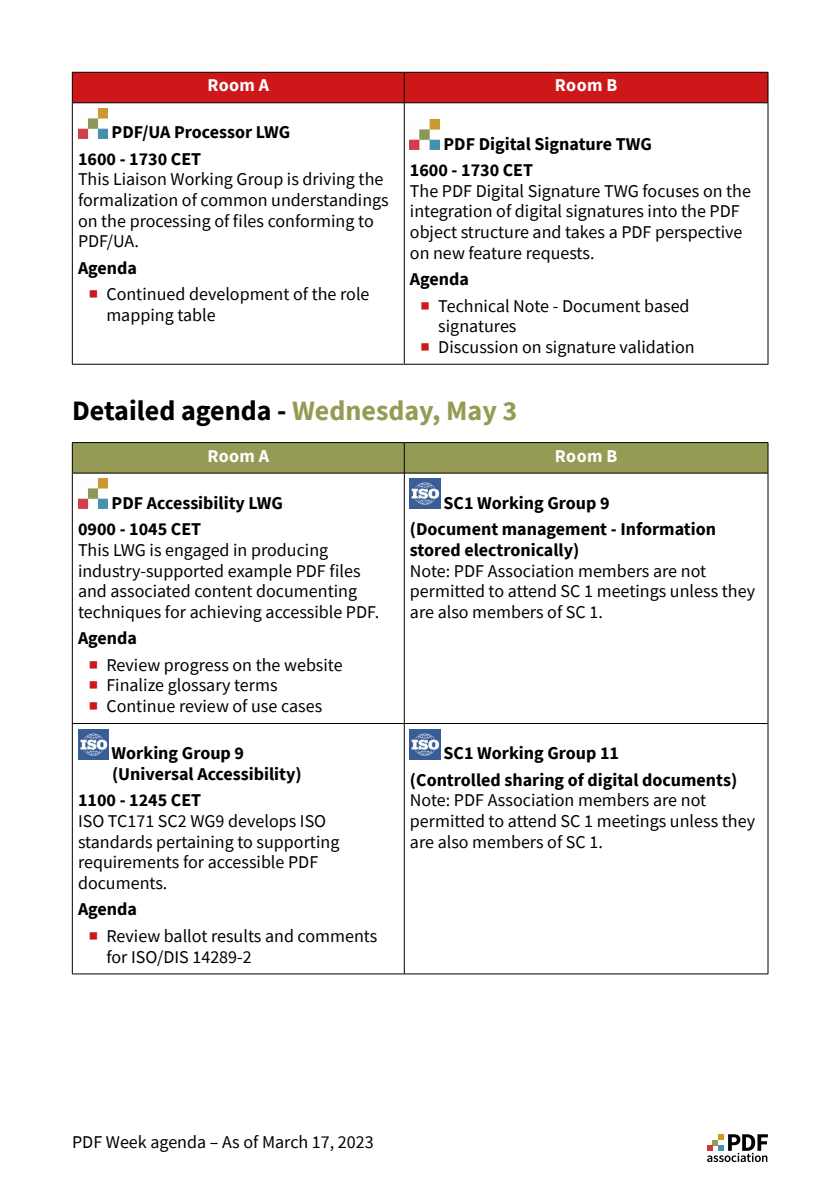
<style>
.page{position:relative;width:840px;height:1191px;background:#fff}
.page>*{position:absolute;margin:0;border:0;box-sizing:border-box;transform-origin:0 0}
.t1{font:700 28px "Source Sans Pro";color:#000}
.Table_txt{font:18px/20.6px "Source Sans Pro";color:#000}
.Table_txt_agenda{font:700 18px/20.8px "Source Sans Pro";color:#000}
.Table_H2{font:700 18px/20.8px "Source Sans Pro";color:#000}
.Table_H{font:700 18px "Source Sans Pro";letter-spacing:.02em;color:#fff}
.s1{color:#959b54}
</style>
<div class="page">
<svg style="left:707px;top:1134px;width:60px;height:28px"></svg>
<div style="left:73px;top:73px;width:694px;height:29px;background:#cd1719"></div>
<hr style="left:404px;top:73px;width:1px;height:30px;background:#000">
<hr style="left:72px;top:102px;width:332px;height:1px;background:#000">
<hr style="left:404px;top:102px;width:363px;height:1px;background:#000">
<hr style="left:403px;top:103px;width:1px;height:261px;background:#000">
<hr style="left:767px;top:103px;width:1px;height:261px;background:#000">
<hr style="left:403px;top:364px;width:365px;height:1px;background:#000">
<hr style="left:72px;top:103px;width:1px;height:261px;background:#000">
<hr style="left:72px;top:364px;width:331px;height:1px;background:#000">
<hr style="left:72px;top:72px;width:332px;height:1px;background:#000">
<hr style="left:72px;top:73px;width:1px;height:30px;background:#000">
<hr style="left:404px;top:72px;width:363px;height:1px;background:#000">
<hr style="left:767px;top:73px;width:1px;height:30px;background:#000">
<img style="left:78px;top:108px;width:30px;height:30px">
<img style="left:409px;top:120px;width:30px;height:30px">
<div style="left:73px;top:443px;width:694px;height:30px;background:#959b54"></div>
<hr style="left:72px;top:473px;width:332px;height:1px;background:#000">
<hr style="left:404px;top:443px;width:1px;height:30px;background:#000">
<hr style="left:404px;top:473px;width:363px;height:1px;background:#000">
<hr style="left:404px;top:473px;width:1px;height:250px;background:#000">
<hr style="left:404px;top:973px;width:363px;height:1px;background:#000">
<hr style="left:72px;top:723px;width:332px;height:1px;background:#000">
<hr style="left:404px;top:723px;width:363px;height:1px;background:#000">
<hr style="left:404px;top:723px;width:1px;height:250px;background:#000">
<hr style="left:72px;top:973px;width:332px;height:1px;background:#000">
<hr style="left:72px;top:442px;width:332px;height:1px;background:#000">
<hr style="left:72px;top:443px;width:1px;height:30px;background:#000">
<hr style="left:404px;top:442px;width:363px;height:1px;background:#000">
<hr style="left:767px;top:443px;width:1px;height:30px;background:#000">
<hr style="left:72px;top:473px;width:1px;height:250px;background:#000">
<hr style="left:767px;top:473px;width:1px;height:250px;background:#000">
<hr style="left:72px;top:723px;width:1px;height:250px;background:#000">
<hr style="left:767px;top:723px;width:1px;height:250px;background:#000">
<img style="left:78px;top:479px;width:30px;height:30px">
<img style="left:410px;top:479px;width:30px;height:30px">
<img style="left:78px;top:729px;width:30px;height:30px">
<img style="left:410px;top:729px;width:30px;height:30px">
<p class="Table_H" style="left:207px;top:73px;width:63px">Room A</p>
<p class="Table_H" style="left:554px;top:73px;width:64px">Room B</p>
<p class="Table_H2" style="left:112px;top:122px;width:180px">PDF/UA Processor LWG</p>
<p class="Table_txt_agenda" style="left:78px;top:148px;width:125px">1600 - 1730 CET</p>
<p class="Table_txt" style="left:78px;top:169px;width:312px">This Liaison Working Group is driving the formalization of common understandings on the processing of files conforming to<br>PDF/UA.</p>
<p class="Table_txt_agenda" style="left:78px;top:257px;width:61px">Agenda</p>
<p class="Table_txt" style="left:106px;top:284px;width:264px;text-indent:-17px"><sup>■</sup> Continued development of the role mapping table</p>
<p class="Table_H2" style="left:443px;top:133px;width:210px">PDF Digital Signature TWG</p>
<p class="Table_txt_agenda" style="left:409px;top:159px;width:125px">1600 - 1730 CET</p>
<p class="Table_txt" style="left:409px;top:180px;width:342px">The PDF Digital Signature TWG focuses on the integration of digital signatures into the PDF object structure and takes a PDF perspective on new feature requests.</p>
<p class="Table_txt_agenda" style="left:409px;top:268px;width:61px">Agenda</p>
<p class="Table_txt" style="left:438px;top:295px;width:253px;text-indent:-17px"><sup>■</sup> Technical Note - Document based signatures</p>
<p class="Table_txt" style="left:421px;top:336px;width:275px"><sup>■</sup> Discussion on signature validation</p>
<h2 class="t1" style="left:72px;top:391px;width:446px">Detailed agenda - <span class="s1">Wednesday, May 3</span></h2>
<p class="Table_H" style="left:207px;top:443px;width:63px">Room A</p>
<p class="Table_H" style="left:554px;top:443px;width:64px">Room B</p>
<p class="Table_H2" style="left:112px;top:492px;width:173px">PDF Accessibility LWG</p>
<p class="Table_txt_agenda" style="left:78px;top:518px;width:125px">0900 - 1045 CET</p>
<p class="Table_txt" style="left:78px;top:539px;width:303px">This LWG is engaged in producing industry-supported example PDF files and associated content documenting techniques for achieving accessible PDF.</p>
<p class="Table_txt_agenda" style="left:78px;top:627px;width:61px">Agenda</p>
<p class="Table_txt" style="left:89px;top:654px;width:255px"><sup>■</sup> Review progress on the website</p>
<p class="Table_txt" style="left:89px;top:675px;width:190px"><sup>■</sup> Finalize glossary terms</p>
<p class="Table_txt" style="left:89px;top:696px;width:234px"><sup>■</sup> Continue review of use cases</p>
<p class="Table_H2" style="left:443px;top:492px;width:167px">SC1 Working Group 9</p>
<p class="Table_txt_agenda" style="left:410px;top:518px;width:307px">(Document management - Information stored electronically)</p>
<p class="Table_txt" style="left:410px;top:560px;width:346px">Note: PDF Association members are not permitted to attend SC 1 meetings unless they are also members of SC 1.</p>
<p class="Table_H2" style="left:112px;top:742px;width:191px">Working Group 9 (Universal Accessibility)</p>
<p class="Table_txt_agenda" style="left:78px;top:789px;width:125px">1100 - 1245 CET</p>
<p class="Table_txt" style="left:78px;top:810px;width:263px">ISO TC171 SC2 WG9 develops ISO standards pertaining to supporting requirements for accessible PDF documents.</p>
<p class="Table_txt_agenda" style="left:78px;top:899px;width:61px">Agenda</p>
<p class="Table_txt" style="left:106px;top:925px;width:272px;text-indent:-17px"><sup>■</sup> Review ballot results and comments for ISO/DIS 14289-2</p>
<p class="Table_H2" style="left:443px;top:742px;width:177px">SC1 Working Group 11</p>
<p class="Table_txt_agenda" style="left:410px;top:769px;width:328px">(Controlled sharing of digital documents)</p>
<p class="Table_txt" style="left:410px;top:790px;width:346px">Note: PDF Association members are not permitted to attend SC 1 meetings unless they are also members of SC 1.</p>
<p class="Table_txt" style="left:72px;top:1131px;width:303px">PDF Week agenda – As of March 17, 2023</p>
</div>
